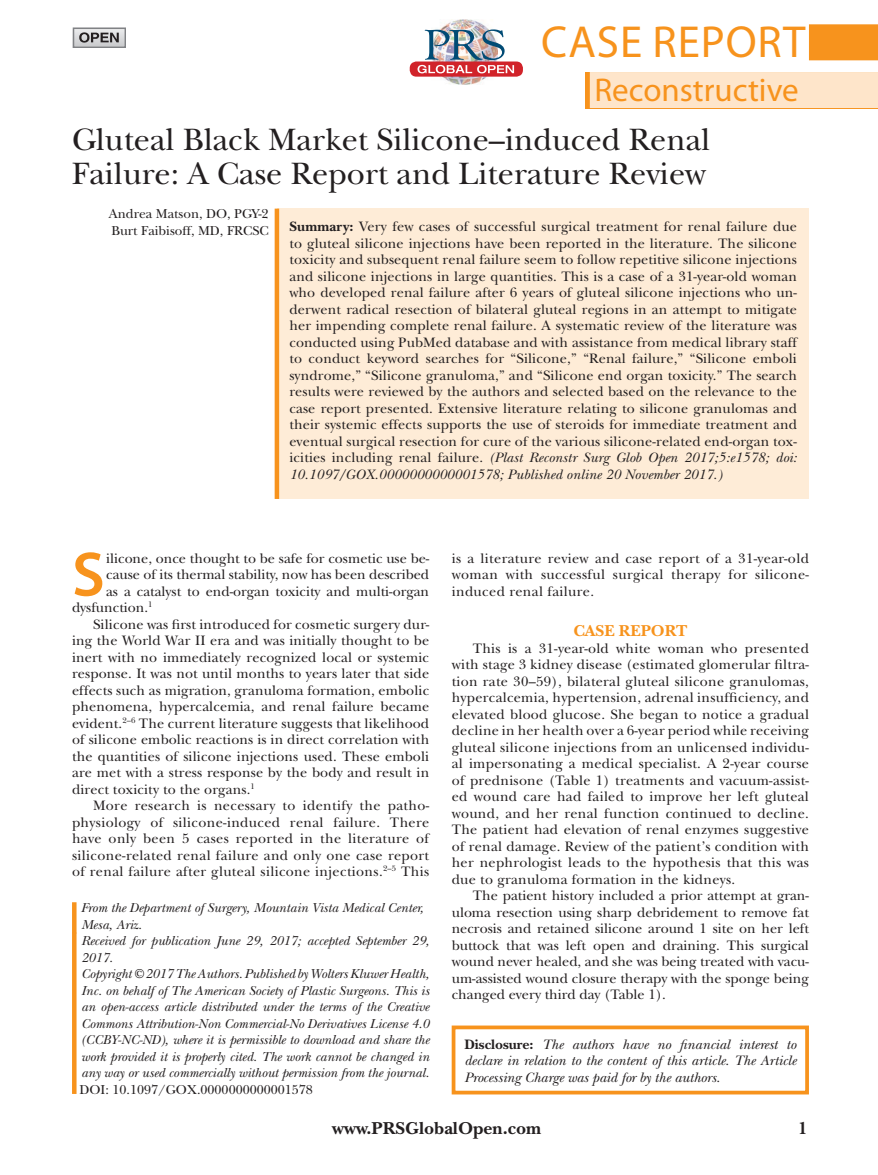
<style>
.page{position:relative;width:878px;height:1175px;background:#fff}
.page>*{position:absolute;margin:0;border:0;box-sizing:border-box;transform-origin:0 0}
.t1{font:600 63.15px "Myriad Pro";color:#f7931d}
.t2{font:45px "Myriad Pro";letter-spacing:.02em;color:#f7931d}
.t3{font:33px "Myriad Pro";color:#f7931d}
.t4{font:32.25px/34.5px "New Baskerville";color:#231f20}
.t5{font:700 18px "New Baskerville";color:#231f20}
.t6{font:700 16.5px "New Baskerville";color:#f7931d}
.t7{font:14.25px/16.5px "New Baskerville";letter-spacing:.01em;color:#231f20;text-align:justify}
.t8{font:italic 14.25px/16.5px "New Baskerville";color:#231f20;text-align:justify}
.t9{font:italic 13.5px/16.5px "New Baskerville";color:#231f20}
.t10{font:13.5px/16.5px "New Baskerville";color:#231f20}
.s1{font-weight:700}
.s2{font-style:italic}
.s3{font-weight:700;font-style:normal}
</style>
<div class="page">
<div style="left:73px;top:28px;width:52px;height:20px;border:2px solid #808285"></div>
<svg style="left:79px;top:32px;width:40px;height:11px"></svg>
<img style="left:440px;top:20px;width:49px;height:64px">
<svg style="left:410px;top:61px;width:113px;height:16px"></svg>
<img style="left:417px;top:29px;width:97px;height:44px">
<div style="left:451px;top:1025px;width:357px;height:69px;border:4px solid #f7931d"></div>
<hr style="left:72px;top:902px;width:4px;height:31px;background:#f7931d">
<hr style="left:72px;top:932px;width:4px;height:161px;background:#f7931d">
<div style="left:277px;top:209px;width:531px;height:290px;background:#feecd7"></div>
<div style="left:274px;top:209px;width:5px;height:290px;background:#f7931d"></div>
<div style="left:590px;top:72px;width:288px;height:36px;background:#fee5ca"></div>
<div style="left:808px;top:24px;width:70px;height:36px;background:#f7931d"></div>
<h2 class="t2" style="left:541px;top:14px;width:266px">Case Report</h2>
<h3 class="t3" style="left:594px;top:69px;width:206px">Reconstructive</h3>
<h3 class="t4" style="left:72px;top:122px;width:639px">Gluteal Black Market Silicone–induced Renal<br>Failure: A Case Report and Literature Review</h3>
<p class="t10" style="left:109px;top:206px;width:161px">Andrea Matson, DO, PGY-2<br>Burt Faibisoff, MD, FRCSC</p>
<p class="t7" style="left:289px;top:218px;width:509px"><span class="s1">Summary:</span> Very few cases of successful surgical treatment for renal failure due to gluteal silicone injections have been reported in the literature. The silicone toxicity and subsequent renal failure seem to follow repetitive silicone injections and silicone injections in large quantities. This is a case of a 31-year-old woman who developed renal failure after 6 years of gluteal silicone injections who un&shy;derwent radical resection of bilateral gluteal regions in an attempt to mitigate her impending complete renal failure. A systematic review of the literature was conducted using PubMed database and with assistance from medical library staff to conduct keyword searches for “Silicone,” “Renal failure,” “Silicone emboli syndrome,” “Silicone granuloma,” and “Silicone end organ toxicity.” The search results were reviewed by the authors and selected based on the relevance to the case report presented. Extensive literature relating to silicone granulomas and their systemic effects supports the use of steroids for immediate treatment and eventual surgical resection for cure of the various silicone-related end-organ tox&shy;icities including renal failure. <span class="s2">(Plast Reconstr Surg Glob Open 2017;5:e1578; doi:<br>10.1097/GOX.0000000000001578; Published online 20 November 2017.)</span></p>
<h1 class="t1" style="left:72px;top:534px;width:34px">S</h1>
<p class="t7" style="left:106px;top:550px;width:324px">ilicone, once thought to be safe for cosmetic use be-</p>
<p class="t7" style="left:106px;top:566px;width:324px">cause of its thermal stability, now has been described</p>
<p class="t7" style="left:106px;top:583px;width:324px">as a catalyst to end-organ toxicity and multi-organ</p>
<p class="t7" style="left:72px;top:599px;width:82px">dysfunction.<sup>1</sup></p>
<p class="t7" style="left:93px;top:616px;width:338px">Silicone was first introduced for cosmetic surgery dur-</p>
<p class="t7" style="left:72px;top:632px;width:359px">ing the World War II era and was initially thought to be</p>
<p class="t7" style="left:72px;top:649px;width:358px">inert with no immediately recognized local or systemic</p>
<p class="t7" style="left:72px;top:665px;width:358px">response. It was not until months to years later that side</p>
<p class="t7" style="left:72px;top:682px;width:359px">effects such as migration, granuloma formation, embolic</p>
<p class="t7" style="left:72px;top:698px;width:359px">phenomena, hypercalcemia, and renal failure became</p>
<p class="t7" style="left:72px;top:715px;width:359px">evident.<sup>2–6</sup> The current literature suggests that likelihood</p>
<p class="t7" style="left:72px;top:731px;width:358px">of silicone embolic reactions is in direct correlation with</p>
<p class="t7" style="left:72px;top:748px;width:359px">the quantities of silicone injections used. These emboli</p>
<p class="t7" style="left:72px;top:764px;width:359px">are met with a stress response by the body and result in</p>
<p class="t7" style="left:72px;top:781px;width:184px">direct toxicity to the organs.<sup>1</sup></p>
<p class="t7" style="left:93px;top:797px;width:338px">More research is necessary to identify the patho-</p>
<p class="t7" style="left:72px;top:814px;width:359px">physiology of silicone-induced renal failure. There</p>
<p class="t7" style="left:72px;top:830px;width:358px">have only been 5 cases reported in the literature of</p>
<p class="t7" style="left:72px;top:847px;width:358px">silicone-related renal failure and only one case report</p>
<p class="t7" style="left:72px;top:863px;width:359px">of renal failure after gluteal silicone injections.<sup>2–5</sup> This</p>
<p class="t9" style="left:81px;top:899px;width:350px">From the Department of Surgery, Mountain Vista Medical Center, Mesa, Ariz.<br>Received for publication June 29, 2017; accepted September 29, 2017.<br>Copyright © 2017 The Authors. Published by Wolters Kluwer Health, Inc. on behalf of The American Society of Plastic Surgeons. This is an open-access article distributed under the terms of the Creative Commons Attribution-Non Commercial-No Derivatives License 4.0 (CCBY-NC-ND), where it is permissible to download and share the work provided it is properly cited. The work cannot be changed in any way or used commercially without permission from the journal.</p>
<p class="t10" style="left:80px;top:1081px;width:235px">DOI: 10.1097/GOX.0000000000001578</p>
<p class="t7" style="left:452px;top:550px;width:358px">is a literature review and case report of a 31-year-old woman with successful surgical therapy for silicone&shy;induced renal failure.</p>
<p class="t6" style="left:573px;top:621px;width:115px">CASE REPORT</p>
<p class="t7" style="left:451px;top:640px;width:359px;text-indent:21px">This is a 31-year-old white woman who presented with stage 3 kidney disease (estimated glomerular filtra&shy;tion rate 30–59), bilateral gluteal silicone granulomas, hypercalcemia, hypertension, adrenal insufficiency, and elevated blood glucose. She began to notice a gradual decline in her health over a 6-year period while receiving gluteal silicone injections from an unlicensed individu&shy;al impersonating a medical specialist. A 2-year course of prednisone (Table 1) treatments and vacuum-assist&shy;ed wound care had failed to improve her left gluteal wound, and her renal function continued to decline.<br>The patient had elevation of renal enzymes suggestive of renal damage. Review of the patient’s condition with her nephrologist leads to the hypothesis that this was due to granuloma formation in the kidneys.</p>
<p class="t7" style="left:451px;top:887px;width:359px;text-indent:21px">The patient history included a prior attempt at gran&shy;uloma resection using sharp debridement to remove fat necrosis and retained silicone around 1 site on her left buttock that was left open and draining. This surgical wound never healed, and she was being treated with vacu&shy;um-assisted wound closure therapy with the sponge being changed every third day (Table 1).</p>
<p class="t8" style="left:464px;top:1036px;width:333px"><span class="s3">Disclosure:</span> The authors have no financial interest to declare in relation to the content of this article. The Article Processing Charge was paid for by the authors.</p>
<p class="t5" style="left:332px;top:1118px;width:210px">www.PRSGlobalOpen.com</p>
<p class="t5" style="left:798px;top:1118px;width:11px">1</p>
</div>
